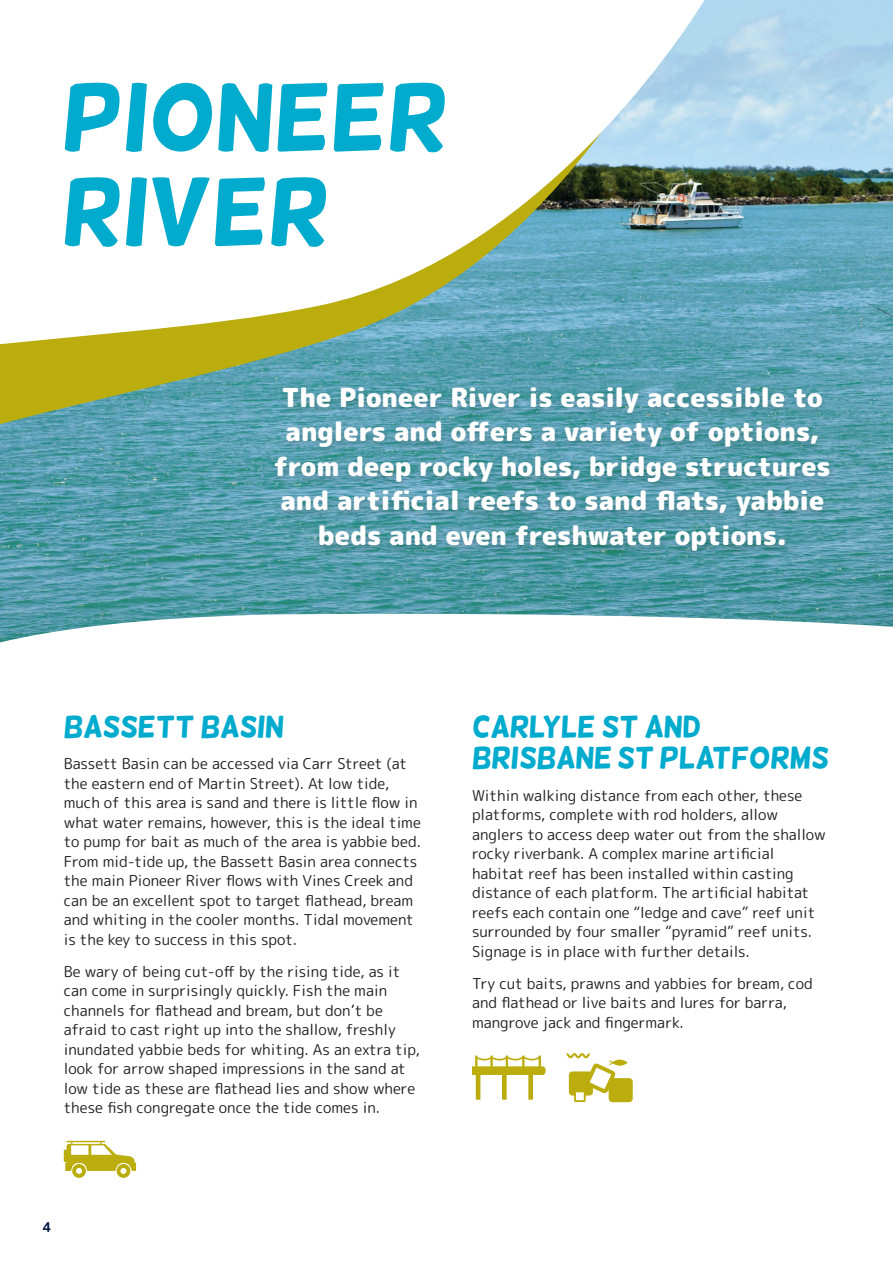
<style>
.page{position:relative;width:893px;height:1263px;background:#fff}
.page>*{position:absolute;margin:0;border:0;box-sizing:border-box;transform-origin:0 0}
.t1{font:92.85px/94.5px "Helsinki";color:#00abcd}
.t2{font:30px/31.5px "Helsinki";letter-spacing:-.01em;color:#00abcd}
.t3{font:900 26.1px/34.5px "Rounded Mplus 1 c";color:#fff;text-align:center}
.t4{font:15px/19.5px "Rounded Mplus 1 c";color:#231f20}
.t5{font:700 13.5px "Rounded Mplus 1 c";color:#001340}
</style>
<div class="page">
<img style="left:714px;top:0;width:179px;height:627px">
<div style="left:267px;top:384px;width:570px;height:178px;background:#231f20;opacity:.2"></div>
<svg style="left:0;top:0;width:714px;height:643px"></svg>
<svg style="left:64px;top:1141px;width:72px;height:37px"></svg>
<svg style="left:472px;top:1055px;width:74px;height:45px"></svg>
<svg style="left:567px;top:1053px;width:66px;height:49px"></svg>
<p class="t1" style="left:62px;top:71px;width:388px">PIONEER<br>RIVER</p>
<p class="t3" style="left:274px;top:380px;width:559px">The Pioneer River is easily accessible to anglers and offers a variety of options, from deep rocky holes, bridge structures and artificial reefs to sand flats, yabbie beds and even freshwater options.</p>
<p class="t2" style="left:64px;top:711px;width:223px">BASSETT BASIN”</p>
<p class="t4" style="left:64px;top:754px;width:359px">Bassett Basin can be accessed via Carr Street (at the eastern end of Martin Street). At low tide, much of this area is sand and there is little flow in what water remains, however, this is the ideal time to pump for bait as much of the area is yabbie bed.<br>From mid-tide up, the Bassett Basin area connects the main Pioneer River flows with Vines Creek and can be an excellent spot to target flathead, bream and whiting in the cooler months. Tidal movement is the key to success in this spot.</p>
<p class="t4" style="left:64px;top:961px;width:358px">Be wary of being cut-off by the rising tide, as it can come in surprisingly quickly. Fish the main channels for flathead and bream, but don’t be afraid to cast right up into the shallow, freshly inundated yabbie beds for whiting. As an extra tip, look for arrow shaped impressions in the sand at low tide as these are flathead lies and show where these fish congregate once the tide comes in.</p>
<p class="t5" style="left:43px;top:1218px;width:10px">4</p>
<p class="t2" style="left:472px;top:711px;width:359px">CARLYLE ST AND<br>BRISBANE ST PLATFORMS</p>
<p class="t4" style="left:472px;top:785px;width:355px">Within walking distance from each other, these platforms, complete with rod holders, allow anglers to access deep water out from the shallow rocky riverbank. A complex marine artificial habitat reef has been installed within casting distance of each platform. The artificial habitat reefs each contain one “ledge and cave” reef unit surrounded by four smaller “pyramid” reef units.<br>Signage is in place with further details.</p>
<p class="t4" style="left:472px;top:973px;width:342px">Try cut baits, prawns and yabbies for bream, cod and flathead or live baits and lures for barra, mangrove jack and fingermark.</p>
</div>
